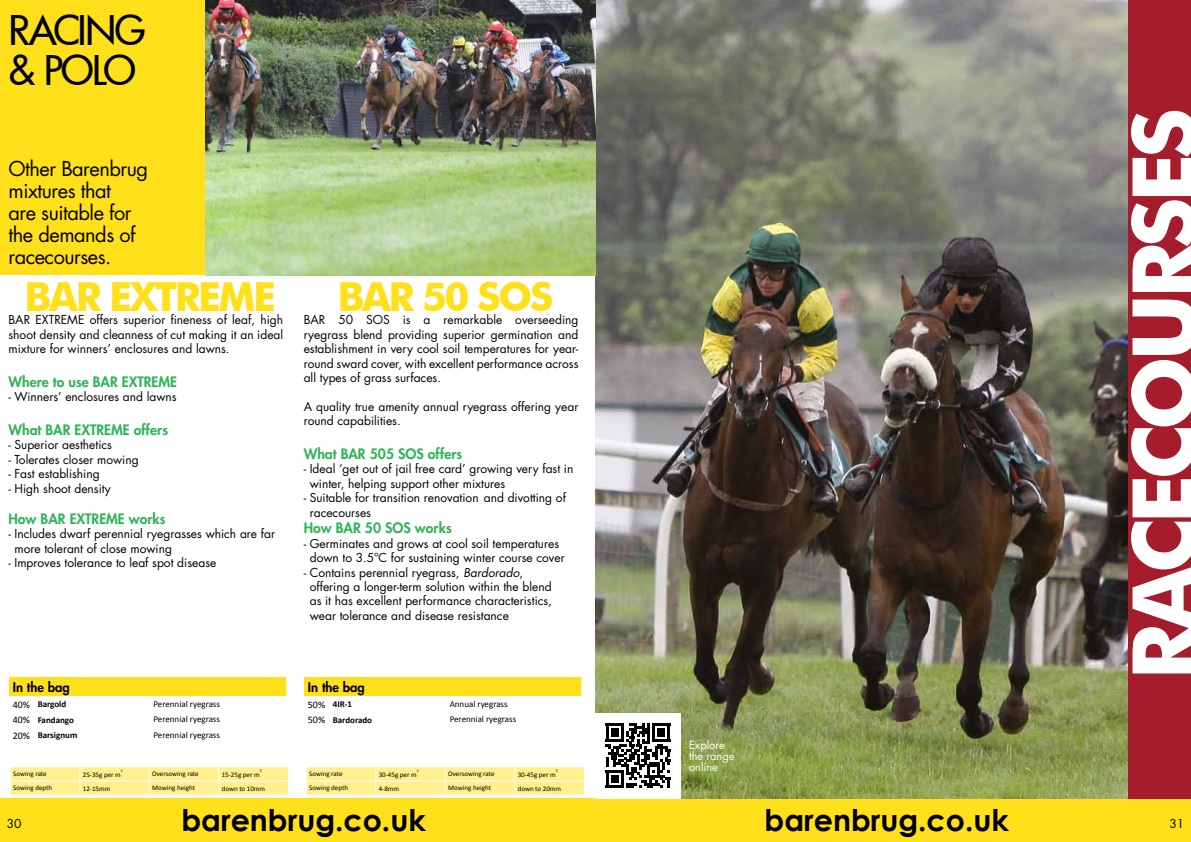
<style>
.page{position:relative;width:1191px;height:842px;background:#fff}
.page>*{position:absolute;margin:0;border:0;box-sizing:border-box;transform-origin:0 0}
.t1{font:700 87px "Futura BT";letter-spacing:-.06em;color:#fff}
.t2{font:700 40px "Futura BT";letter-spacing:-.06em;color:#ffe01b}
.t3{font:500 40px/40px "Futura";letter-spacing:-.05em;color:#000}
.t4{font:700 30px "Century Gothic";color:#000}
.t5{font:20px/22px "Futura Std";letter-spacing:-.025em;color:#000}
.t6{font:800 14px "Futura Std";color:#2fb457}
.t7{font:800 13px "Futura Std";color:#000}
.t8{font:12px/14.4px "Futura Std";color:#000}
.t9{font:11px/11px "Futura Std";color:#fff}
.t10{font:9px "Calibri";color:#000}
.t11{font:700 9px "Calibri";color:#000}
.t12{font:7px "Calibri";color:#000}
.t13{font:4px "Calibri";color:#000}
.s1{font-style:italic}
.s2{font-weight:400;font-size:10px}
</style>
<div class="page">
<div style="left:0;top:798px;width:1191px;height:44px;background:#ffe01b"></div>
<div style="left:0;top:0;width:206px;height:275px;background:#ffe01b"></div>
<img style="left:595px;top:0;width:533px;height:798px">
<svg style="left:9px;top:677px;width:280px;height:118px"></svg>
<hr style="left:37px;top:763px;width:114px;height:1px;background:#fff">
<hr style="left:151px;top:763px;width:136px;height:1px;background:#fff">
<div style="left:1128px;top:0;width:63px;height:798px;background:#a51d2d"></div>
<img style="left:205px;top:0;width:390px;height:275px">
<svg style="left:304px;top:677px;width:281px;height:118px"></svg>
<div style="left:595px;top:713px;width:85px;height:85px;background:#fff"></div>
<svg style="left:606px;top:723px;width:64px;height:65px"></svg>
<hr style="left:652px;top:723px;width:18px;height:3px;background:#000">
<h2 class="t3" style="left:9px;top:9px;width:139px">RACING &amp; POLO</h2>
<h3 class="t5" style="left:9px;top:158px;width:141px">Other Barenbrug mixtures that<br>are suitable for the demands of racecourses.</h3>
<h2 class="t2" style="left:24px;top:272px;width:253px">BAR EXTREME</h2>
<p class="t8" style="left:9px;top:313px;width:276px;text-align:justify">BAR EXTREME offers superior fineness of leaf, high shoot density and cleanness of cut making it an ideal mixture for winners’ enclosures and lawns.</p>
<p class="t6" style="left:9px;top:373px;width:170px">Where to use BAR EXTREME</p>
<p class="t8" style="left:9px;top:390px;width:170px">- Winners’ enclosures and lawns</p>
<p class="t6" style="left:9px;top:421px;width:161px">What BAR EXTREME offers</p>
<p class="t8" style="left:9px;top:438px;width:105px">- Superior aesthetics</p>
<p class="t8" style="left:9px;top:452px;width:132px">- Tolerates closer mowing</p>
<p class="t8" style="left:9px;top:467px;width:93px">- Fast establishing</p>
<p class="t8" style="left:9px;top:481px;width:104px">- High shoot density</p>
<p class="t6" style="left:9px;top:510px;width:159px">How BAR EXTREME works</p>
<p class="t8" style="left:15px;top:527px;width:262px;text-indent:-6px">- Includes dwarf perennial ryegrasses which are far more tolerant of close mowing</p>
<p class="t8" style="left:9px;top:555px;width:209px">- Improves tolerance to leaf spot disease</p>
<h2 class="t2" style="left:337px;top:272px;width:217px">BAR 50 SOS</h2>
<p class="t8" style="left:304px;top:313px;width:276px;text-align:justify">BAR 50 SOS is a remarkable overseeding ryegrass blend providing superior germination and establishment in very cool soil temperatures for year&shy;round sward cover, with excellent performance across all types of grass surfaces.</p>
<p class="t8" style="left:304px;top:399px;width:276px">A quality true amenity annual ryegrass offering year round capabilities.</p>
<p class="t6" style="left:304px;top:445px;width:160px">What BAR 505 SOS offers</p>
<p class="t8" style="left:310px;top:462px;width:265px;text-indent:-6px">- Ideal ‘get out of jail free card’ growing very fast in winter, helping support other mixtures</p>
<p class="t8" style="left:310px;top:491px;width:258px;text-indent:-6px">- Suitable for transition renovation and divotting of racecourses</p>
<p class="t6" style="left:304px;top:519px;width:150px">How BAR 50 SOS works</p>
<p class="t8" style="left:304px;top:536px;width:262px;text-align:center">- Germinates and grows at cool soil temperatures down to 3.5ºC for sustaining winter course cover</p>
<p class="t8" style="left:310px;top:565px;width:244px;text-indent:-6px">- Contains perennial ryegrass, <span class="s1">Bardorado</span>, offering a longer-term solution within the blend as it has excellent performance characteristics, wear tolerance and disease resistance</p>
<h1 class="t1" style="left:1111px;top:680px;width:574px;rotate:-90deg">RACECOURSES</h1>
<p class="t7" style="left:13px;top:679px;width:58px">In the bag</p>
<p class="t11" style="left:13px;top:698px;width:55px"><span class="s2">40%</span> Bargold</p>
<p class="t10" style="left:153px;top:698px;width:68px">Perennial ryegrass</p>
<p class="t11" style="left:13px;top:714px;width:63px"><span class="s2">40%</span> Fandango</p>
<p class="t10" style="left:153px;top:714px;width:68px">Perennial ryegrass</p>
<p class="t11" style="left:13px;top:729px;width:66px"><span class="s2">20%</span> Barsignum</p>
<p class="t10" style="left:153px;top:729px;width:68px">Perennial ryegrass</p>
<p class="t7" style="left:308px;top:679px;width:58px">In the bag</p>
<p class="t11" style="left:308px;top:698px;width:46px"><span class="s2">50%</span> 4IR-1</p>
<p class="t10" style="left:450px;top:698px;width:59px">Annual ryegrass</p>
<p class="t11" style="left:308px;top:714px;width:66px"><span class="s2">50%</span> Bardorado</p>
<p class="t10" style="left:450px;top:714px;width:68px">Perennial ryegrass</p>
<p class="t13" style="left:121px;top:768px;width:4px">2</p>
<p class="t12" style="left:13px;top:769px;width:35px">Sowing rate</p>
<p class="t12" style="left:83px;top:770px;width:39px">25-35g per m</p>
<p class="t13" style="left:260px;top:768px;width:4px">2</p>
<p class="t12" style="left:152px;top:769px;width:48px">Oversowing rate</p>
<p class="t12" style="left:222px;top:770px;width:39px">15-25g per m</p>
<p class="t13" style="left:417px;top:768px;width:4px">2</p>
<p class="t12" style="left:309px;top:769px;width:35px">Sowing rate</p>
<p class="t12" style="left:379px;top:770px;width:39px">30-45g per m</p>
<p class="t13" style="left:555px;top:768px;width:4px">2</p>
<p class="t12" style="left:448px;top:769px;width:48px">Oversowing rate</p>
<p class="t12" style="left:517px;top:770px;width:39px">30-45g per m</p>
<p class="t9" style="left:689px;top:739px;width:47px">Explore the range online</p>
<p class="t12" style="left:13px;top:783px;width:40px">Sowing depth</p>
<p class="t12" style="left:83px;top:784px;width:29px">12-15mm</p>
<p class="t12" style="left:152px;top:783px;width:44px">Mowing height</p>
<p class="t12" style="left:222px;top:784px;width:45px">down to 10mm</p>
<p class="t12" style="left:309px;top:783px;width:40px">Sowing depth</p>
<p class="t12" style="left:379px;top:784px;width:22px">4-8mm</p>
<p class="t12" style="left:448px;top:783px;width:44px">Mowing height</p>
<p class="t12" style="left:517px;top:784px;width:45px">down to 20mm</p>
<p class="t8" style="left:7px;top:816px;width:16px">30</p>
<h3 class="t4" style="left:181px;top:798px;width:246px">barenbrug.co.uk</h3>
<h3 class="t4" style="left:764px;top:798px;width:246px">barenbrug.co.uk</h3>
<p class="t8" style="left:1169px;top:816px;width:16px">31</p>
</div>
